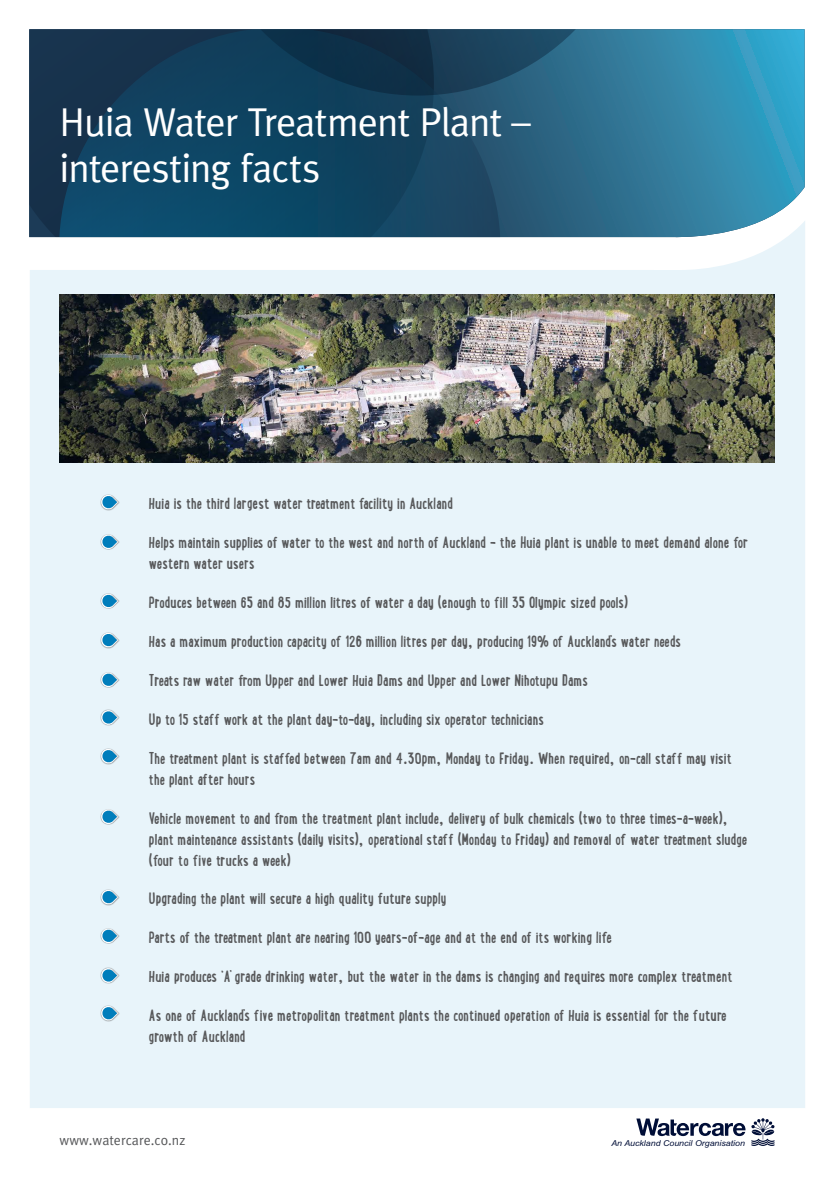
<style>
.page{position:relative;width:835px;height:1180px;background:#fff}
.page>*{position:absolute;margin:0;border:0;box-sizing:border-box;transform-origin:0 0}
.Default{font:40.25px "Meta Plus Normal";letter-spacing:-.025em;color:#fff}
.t1{font:700 17.5px/21px "Lunch Box";color:#57585a;scale:.94 1}
.t2{font:700 17.5px "Lunch Box";color:#57585a;scale:.95 1}
.t3{font:14px "Meta Plus Normal";color:#57585a}
.t4{font:italic 8.15px "Arial";color:#000e37;scale:1.08 1}
</style>
<div class="page">
<svg style="left:500px;top:29px;width:304px;height:191px;background:#3382a2"></svg>
<div style="left:29px;top:29px;width:30px;height:209px;background:#17324c"></div>
<svg style="left:59px;top:29px;width:441px;height:191px;background:#12425f"></svg>
<svg style="left:197px;top:29px;width:441px;height:67px;background:#194662"></svg>
<div style="left:30px;top:220px;width:775px;height:888px;background:#e8f4fa"></div>
<svg style="left:751px;top:1118px;width:23px;height:28px"></svg>
<svg style="left:636px;top:1118px;width:109px;height:18px"></svg>
<img style="left:60px;top:294px;width:714px;height:169px">
<svg style="left:97px;top:491px;width:23px;height:22px"></svg>
<svg style="left:97px;top:531px;width:23px;height:22px"></svg>
<svg style="left:97px;top:590px;width:23px;height:22px"></svg>
<svg style="left:97px;top:629px;width:23px;height:22px"></svg>
<svg style="left:97px;top:669px;width:23px;height:22px"></svg>
<svg style="left:97px;top:706px;width:23px;height:22px"></svg>
<svg style="left:97px;top:745px;width:23px;height:22px"></svg>
<svg style="left:97px;top:805px;width:23px;height:22px"></svg>
<svg style="left:97px;top:886px;width:23px;height:22px"></svg>
<svg style="left:97px;top:925px;width:23px;height:22px"></svg>
<svg style="left:97px;top:964px;width:23px;height:22px"></svg>
<svg style="left:97px;top:1002px;width:23px;height:22px"></svg>
<p class="Default" style="left:60px;top:99px;width:473px">Huia Water Treatment Plant –</p>
<p class="Default" style="left:60px;top:145px;width:262px">interesting facts</p>
<p class="t1" style="left:149px;top:492px;width:325px">Huia is the third largest water treatment facility in Auckland</p>
<p class="t1" style="left:149px;top:531px;width:639px">Helps maintain supplies of water to the west and north of Auckland – the Huia plant is unable to meet demand alone for western water users</p>
<p class="t1" style="left:149px;top:591px;width:511px">Produces between 65 and 85 million litres of water a day (enough to fill 35 Olympic sized pools)</p>
<p class="t1" style="left:149px;top:630px;width:567px">Has a maximum production capacity of 126 million litres per day, producing 19% of Auckland’s water needs</p>
<p class="t1" style="left:149px;top:669px;width:468px">Treats raw water from Upper and Lower Huia Dams and Upper and Lower Nihotupu Dams</p>
<p class="t1" style="left:149px;top:708px;width:422px">Up to 15 staff work at the plant day-to-day, including six operator technicians</p>
<p class="t1" style="left:149px;top:747px;width:621px">The treatment plant is staffed between 7am and 4.30pm, Monday to Friday. When required, on-call staff may visit the plant after hours</p>
<p class="t1" style="left:149px;top:806px;width:638px">Vehicle movement to and from the treatment plant include, delivery of bulk chemicals (two to three times-a-week), plant maintenance assistants (daily visits), operational staff (Monday to Friday) and removal of water treatment sludge (four to five trucks a week)</p>
<p class="t1" style="left:149px;top:887px;width:318px">Upgrading the plant will secure a high quality future supply</p>
<p class="t1" style="left:149px;top:926px;width:494px">Parts of the treatment plant are nearing 100 years-of-age and at the end of its working life</p>
<p class="t2" style="left:149px;top:964px;width:616px">Huia produces ‘A’ grade drinking water, but the water in the dams is changing and requires more complex treatment</p>
<p class="t1" style="left:149px;top:1004px;width:616px">As one of Auckland’s five metropolitan treatment plants the continued operation of Huia is essential for the future growth of Auckland</p>
<p class="t3" style="left:60px;top:1132px;width:127px">www.watercare.co.nz</p>
<p class="t4" style="left:611px;top:1137px;width:125px">An Auckland Council Organisation</p>
</div>
